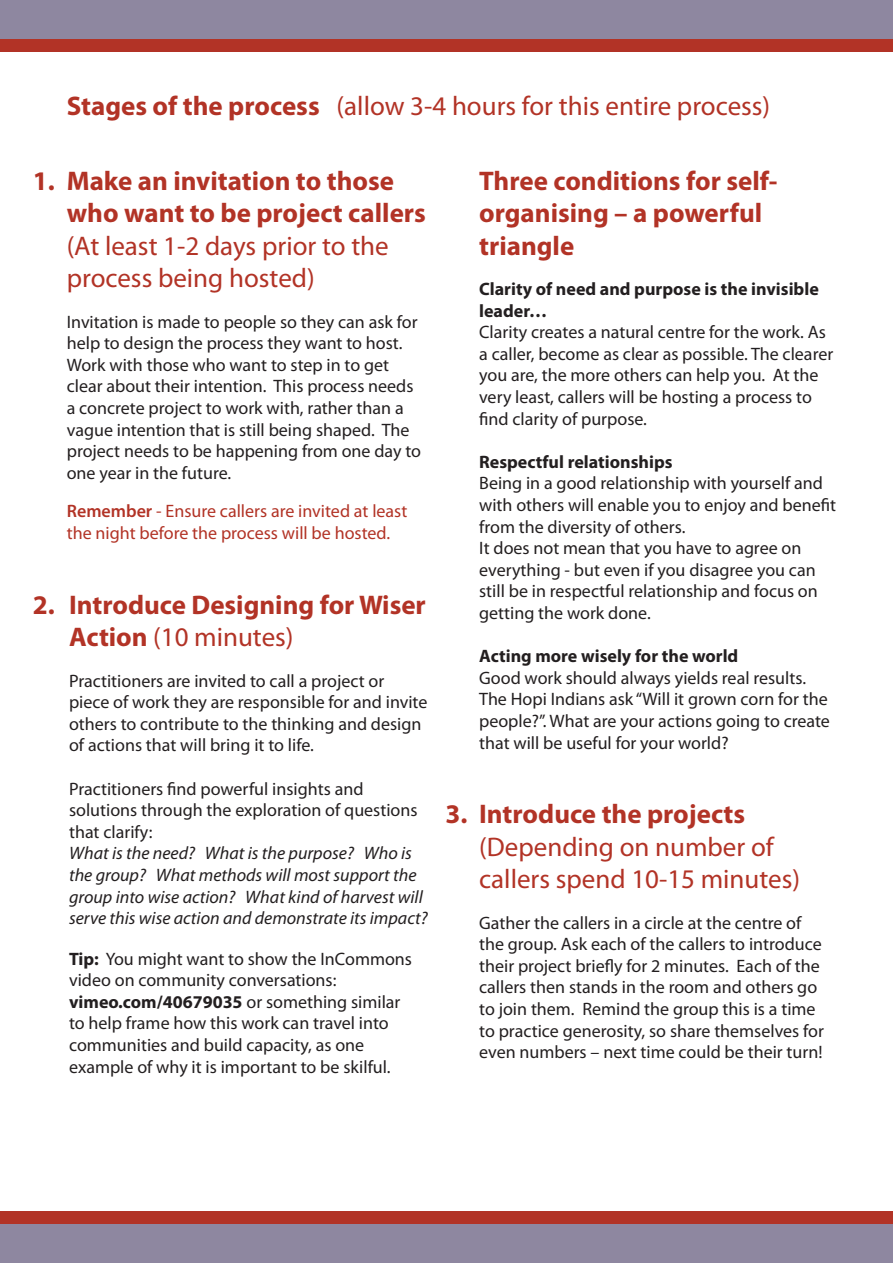
<style>
.page{position:relative;width:893px;height:1263px;background:#fff}
.page>*{position:absolute;margin:0;border:0;box-sizing:border-box;transform-origin:0 0}
.t1{font:700 27px/32.4px "Myriad Pro";color:#b23326}
.t2{font:27px/32.4px "Myriad Pro";color:#b23326}
.t3{font:18px/21.6px "Myriad Pro";color:#231f20}
.t4{font:italic 18px/21.6px "Myriad Pro";color:#231f20}
.t5{font:18px/21.6px "Myriad Pro";color:#b23326}
.t6{font:700 18px "Myriad Pro";color:#231f20}
.s1{font-weight:700}
.s2{font-weight:400}
.s3{font-weight:600}
.s4{font-style:normal}
</style>
<div class="page">
<div style="left:0;top:0;width:893px;height:51px;background:#b23326"></div>
<div style="left:0;top:0;width:893px;height:38px;background:#8e87a0"></div>
<div style="left:0;top:1212px;width:893px;height:51px;background:#b23326"></div>
<div style="left:0;top:1225px;width:893px;height:38px;background:#8e87a0"></div>
<p class="t2" style="left:67px;top:89px;width:705px"><span class="s1">Stages of the process</span> (allow 3-4 hours for this entire process)</p>
<p class="t1" style="left:67px;top:164px;width:361px;text-indent:-34px">1. Make an invitation to those who want to be project callers <span class="s2">(At least 1-2 days prior to the process being hosted)</span></p>
<p class="t3" style="left:67px;top:310px;width:356px">Invitation is made to people so they can ask for help to design the process they want to host.<br>Work with those who want to step in to get clear about their intention. This process needs a concrete project to work with, rather than a vague intention that is still being shaped. The project needs to be happening from one day to one year in the future.</p>
<p class="t5" style="left:67px;top:500px;width:342px"><span class="s3">Remember</span> - Ensure callers are invited at least the night before the process will be hosted.</p>
<p class="t1" style="left:33px;top:588px;width:24px">2.</p>
<p class="t1" style="left:69px;top:588px;width:358px">Introduce Designing for Wiser<br>Action <span class="s2">(10 minutes)</span></p>
<p class="t3" style="left:69px;top:669px;width:360px">Practitioners are invited to call a project or piece of work they are responsible for and invite others to contribute to the thinking and design of actions that will bring it to life.</p>
<p class="t4" style="left:69px;top:777px;width:360px"><span class="s4">Practitioners find powerful insights and solutions through the exploration of questions that clarify:<br></span>What is the need? What is the purpose? Who is the group? What methods will most support the group into wise action? What kind of harvest will serve this wise action and demonstrate its impact?</p>
<p class="t3" style="left:69px;top:947px;width:345px"><span class="s1">Tip:</span> You might want to show the InCommons video on community conversations: <span class="s1">vimeo.com/40679035</span> or something similar to help frame how this work can travel into communities and build capacity, as one example of why it is important to be skilful.</p>
<p class="t1" style="left:479px;top:164px;width:300px">Three conditions for self&shy;organising – a powerful triangle</p>
<p class="t3" style="left:479px;top:278px;width:356px"><span class="s1">Clarity of need and purpose is the invisible leader…<br></span>Clarity creates a natural centre for the work. As a caller, become as clear as possible. The clearer you are, the more others can help you. At the very least, callers will be hosting a process to find clarity of purpose.</p>
<p class="t6" style="left:479px;top:450px;width:195px">Respectful relationships</p>
<p class="t3" style="left:479px;top:472px;width:358px">Being in a good relationship with yourself and with others will enable you to enjoy and benefit from the diversity of others.</p>
<p class="t3" style="left:479px;top:537px;width:340px">It does not mean that you have to agree on everything - but even if you disagree you can still be in respectful relationship and focus on getting the work done.</p>
<p class="t6" style="left:479px;top:644px;width:261px">Acting more wisely for the world</p>
<p class="t3" style="left:479px;top:667px;width:352px">Good work should always yields real results.<br>The Hopi Indians ask “Will it grown corn for the people?”. What are your actions going to create that will be useful for your world?</p>
<p class="t2" style="left:479px;top:798px;width:322px;text-indent:-34px"><span class="s1">3. Introduce the projects </span>(Depending on number of callers spend 10-15 minutes)</p>
<p class="t3" style="left:479px;top:911px;width:346px">Gather the callers in a circle at the centre of the group. Ask each of the callers to introduce their project briefly for 2 minutes. Each of the callers then stands in the room and others go to join them. Remind the group this is a time to practice generosity, so share themselves for even numbers – next time could be their turn!</p>
</div>
